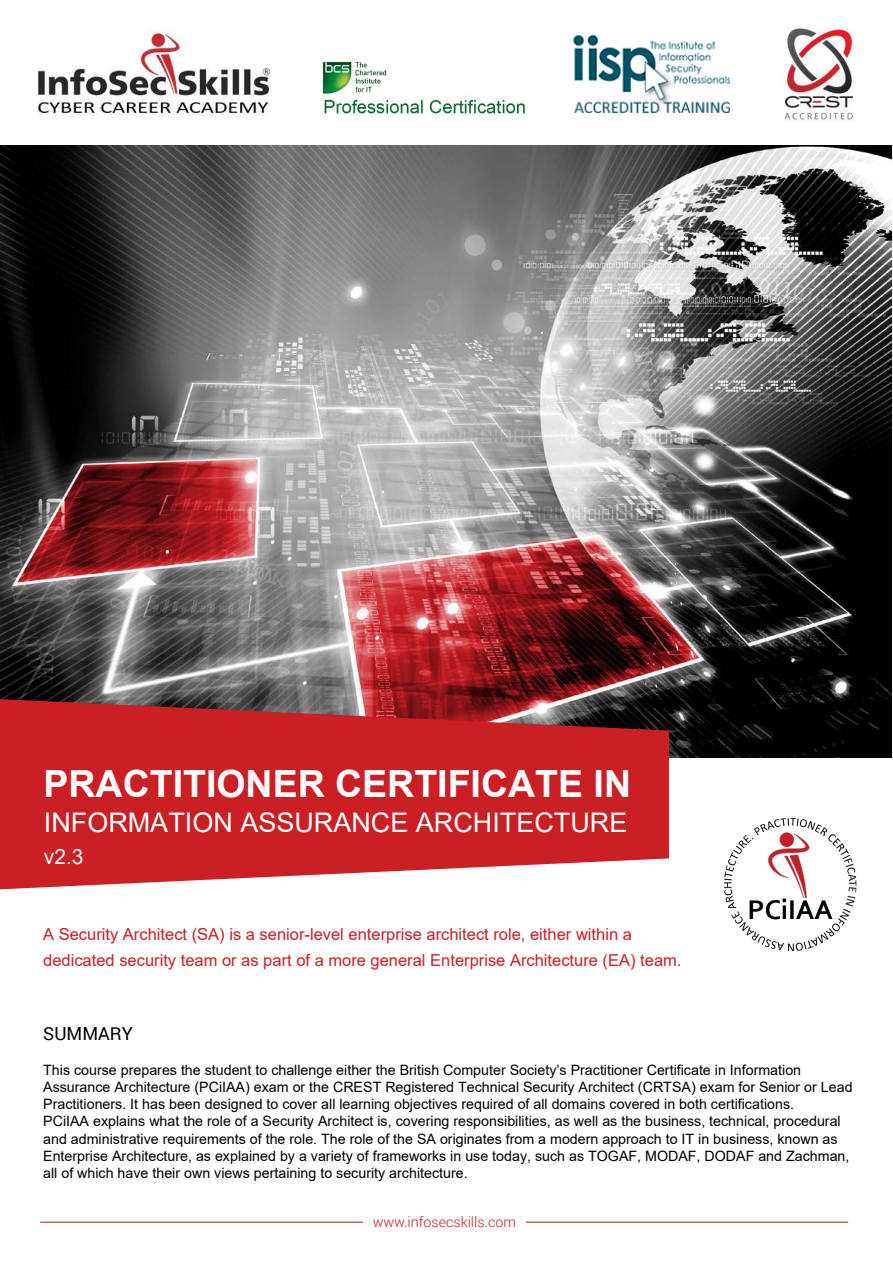
<style>
.page{position:relative;width:893px;height:1263px;background:#fff}
.page>*{position:absolute;margin:0;border:0;box-sizing:border-box;transform-origin:0 0}
.t1{font:700 37.5px "Arial";color:#fff}
.t2{font:27px "Arial";color:#fff}
.t3{font:21px "Arial";color:#fff}
.t4{font:18px "Roboto";color:#000}
.t5{font:16.5px/25.7px "Arial";color:#ca1f25}
.t6{font:14.25px/17.1px "Arial";color:#000}
.t7{font:300 14.25px "Roboto";color:#ca1f25}
</style>
<div class="page">
<img style="left:0;top:145px;width:891px;height:612px">
<svg style="left:0;top:699px;width:669px;height:190px;background:#c53338"></svg>
<hr style="left:40px;top:1222px;width:808px;height:1px;background:#ca1f25">
<div style="left:363px;top:1198px;width:163px;height:42px;background:#fff"></div>
<img style="left:573px;top:35px;width:157px;height:78px">
<img style="left:782px;top:28px;width:72px;height:92px">
<img style="left:724px;top:818px;width:133px;height:133px">
<img style="left:37px;top:30px;width:234px;height:84px">
<img style="left:322px;top:61px;width:204px;height:53px">
<h1 class="t1" style="left:44px;top:757px;width:589px">PRACTITIONER CERTIFICATE IN</h1>
<h2 class="t2" style="left:44px;top:804px;width:585px">INFORMATION ASSURANCE ARCHITECTURE</h2>
<h3 class="t3" style="left:44px;top:842px;width:41px">v2.3</h3>
<p class="t5" style="left:43px;top:921px;width:640px">A Security Architect (SA) is a senior-level enterprise architect role, either within a dedicated security team or as part of a more general Enterprise Architecture (EA) team.</p>
<p class="t4" style="left:43px;top:1021px;width:91px">SUMMARY</p>
<p class="t6" style="left:43px;top:1061px;width:811px">This course prepares the student to challenge either the British Computer Society’s Practitioner Certificate in Information Assurance Architecture (PCiIAA) exam or the CREST Registered Technical Security Architect (CRTSA) exam for Senior or Lead Practitioners. It has been designed to cover all learning objectives required of all domains covered in both certifications.<br>PCiIAA explains what the role of a Security Architect is, covering responsibilities, as well as the business, technical, procedural and administrative requirements of the role. The role of the SA originates from a modern approach to IT in business, known as Enterprise Architecture, as explained by a variety of frameworks in use today, such as TOGAF, MODAF, DODAF and Zachman, all of which have their own views pertaining to security architecture.</p>
<p class="t7" style="left:373px;top:1212px;width:145px">www.infosecskills.com</p>
</div>
